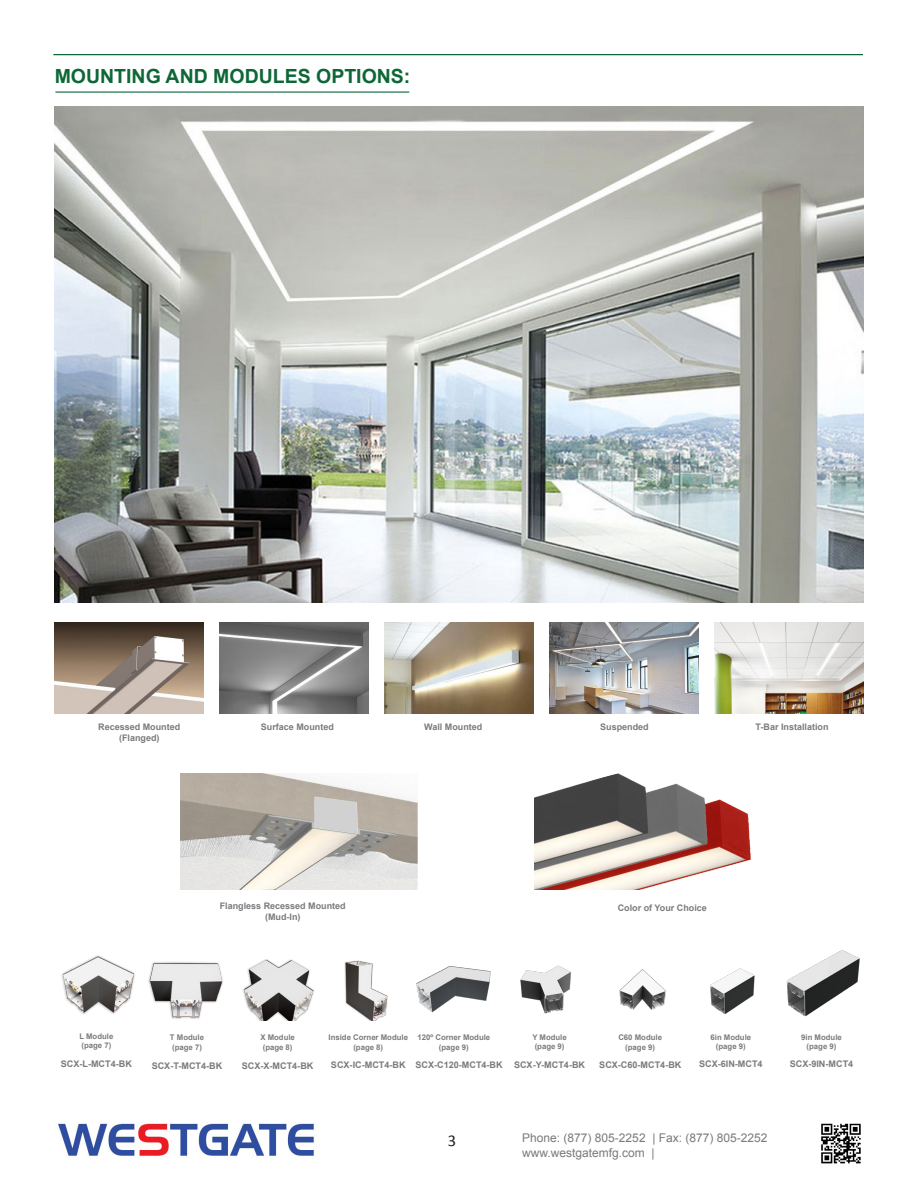
<style>
.page{position:relative;width:918px;height:1188px;background:#fff}
.page>*{position:absolute;margin:0;border:0;box-sizing:border-box;transform-origin:0 0}
.t1{font:700 19.5px "Arial";color:#0d6736}
.t2{font:16.5px "Calibri";color:#231f20}
.t3{font:12px "Arial";color:#787a7d}
.CONTENT_TEXT10{font:700 9.15px "Arial";color:#7a7b7e}
.CONTENT_TEXT10-2{font:700 9px "Arial";color:#7a7b7e}
.CONTENT_TEXT10-3{font:700 7.8px "Arial";color:#7a7b7e}
</style>
<div class="page">
<img style="left:54px;top:622px;width:149px;height:91px">
<img style="left:219px;top:622px;width:149px;height:91px">
<img style="left:385px;top:622px;width:149px;height:91px">
<img style="left:550px;top:622px;width:149px;height:91px">
<img style="left:715px;top:622px;width:149px;height:91px">
<img style="left:58px;top:1123px;width:256px;height:34px">
<img style="left:821px;top:1123px;width:40px;height:41px">
<img style="left:54px;top:107px;width:810px;height:496px">
<hr style="left:54px;top:54px;width:809px;height:1px;background:#0d6736">
<hr style="left:55px;top:92px;width:354px;height:1px;background:#0d6736">
<img style="left:180px;top:773px;width:237px;height:117px">
<img style="left:535px;top:773px;width:216px;height:117px">
<img style="left:243px;top:959px;width:71px;height:61px">
<img style="left:344px;top:960px;width:44px;height:61px">
<img style="left:416px;top:966px;width:75px;height:47px">
<img style="left:619px;top:969px;width:47px;height:41px">
<img style="left:520px;top:965px;width:51px;height:48px">
<img style="left:61px;top:955px;width:74px;height:59px">
<img style="left:148px;top:962px;width:75px;height:57px">
<img style="left:710px;top:968px;width:45px;height:46px">
<img style="left:786px;top:950px;width:74px;height:67px">
<p class="t1" style="left:55px;top:64px;width:357px">MOUNTING AND MODULES OPTIONS:</p>
<p class="CONTENT_TEXT10-2" style="left:98px;top:721px;width:84px">Recessed Mounted</p>
<p class="CONTENT_TEXT10-2" style="left:119px;top:731px;width:42px">(Flanged)</p>
<p class="CONTENT_TEXT10-2" style="left:261px;top:721px;width:75px">Surface Mounted</p>
<p class="CONTENT_TEXT10-2" style="left:424px;top:721px;width:60px">Wall Mounted</p>
<p class="CONTENT_TEXT10-2" style="left:600px;top:721px;width:50px">Suspended</p>
<p class="CONTENT_TEXT10-2" style="left:756px;top:721px;width:75px">T-Bar Installation</p>
<p class="CONTENT_TEXT10-2" style="left:220px;top:900px;width:128px">Flangless Recessed Mounted</p>
<p class="CONTENT_TEXT10-2" style="left:265px;top:911px;width:37px">(Mud-In)</p>
<p class="CONTENT_TEXT10-2" style="left:618px;top:902px;width:91px">Color of Your Choice</p>
<p class="CONTENT_TEXT10-3" style="left:79px;top:1031px;width:36px">L Module</p>
<p class="CONTENT_TEXT10-3" style="left:81px;top:1040px;width:31px">(page 7)</p>
<p class="CONTENT_TEXT10" style="left:61px;top:1058px;width:73px">SCX-L-MCT4-BK</p>
<p class="CONTENT_TEXT10-3" style="left:170px;top:1032px;width:36px">T Module</p>
<p class="CONTENT_TEXT10-3" style="left:172px;top:1042px;width:31px">(page 7)</p>
<p class="CONTENT_TEXT10" style="left:152px;top:1059px;width:72px">SCX-T-MCT4-BK</p>
<p class="CONTENT_TEXT10-3" style="left:260px;top:1032px;width:36px">X Module</p>
<p class="CONTENT_TEXT10-3" style="left:263px;top:1042px;width:31px">(page 8)</p>
<p class="CONTENT_TEXT10" style="left:242px;top:1059px;width:73px">SCX-X-MCT4-BK</p>
<p class="CONTENT_TEXT10-3" style="left:329px;top:1032px;width:81px">Inside Corner Module</p>
<p class="CONTENT_TEXT10-3" style="left:353px;top:1042px;width:31px">(page 8)</p>
<p class="CONTENT_TEXT10" style="left:331px;top:1059px;width:76px">SCX-IC-MCT4-BK</p>
<p class="CONTENT_TEXT10-3" style="left:417px;top:1032px;width:74px">120º Corner Module</p>
<p class="CONTENT_TEXT10-3" style="left:439px;top:1042px;width:31px">(page 9)</p>
<p class="CONTENT_TEXT10" style="left:415px;top:1059px;width:89px">SCX-C120-MCT4-BK</p>
<p class="CONTENT_TEXT10-3" style="left:532px;top:1032px;width:36px">Y Module</p>
<p class="CONTENT_TEXT10-3" style="left:535px;top:1041px;width:31px">(page 9)</p>
<p class="CONTENT_TEXT10" style="left:514px;top:1058px;width:73px">SCX-Y-MCT4-BK</p>
<p class="CONTENT_TEXT10-3" style="left:618px;top:1032px;width:45px">C60 Module</p>
<p class="CONTENT_TEXT10-3" style="left:625px;top:1042px;width:31px">(page 9)</p>
<p class="CONTENT_TEXT10" style="left:599px;top:1059px;width:84px">SCX-C60-MCT4-BK</p>
<p class="CONTENT_TEXT10-3" style="left:711px;top:1032px;width:42px">6in Module</p>
<p class="CONTENT_TEXT10-3" style="left:716px;top:1041px;width:31px">(page 9)</p>
<p class="CONTENT_TEXT10" style="left:699px;top:1058px;width:65px">SCX-6IN-MCT4</p>
<p class="CONTENT_TEXT10-3" style="left:801px;top:1032px;width:42px">9in Module</p>
<p class="CONTENT_TEXT10-3" style="left:807px;top:1041px;width:31px">(page 9)</p>
<p class="CONTENT_TEXT10" style="left:790px;top:1058px;width:65px">SCX-9IN-MCT4</p>
<p class="t2" style="left:448px;top:1131px;width:10px">3</p>
<p class="t3" style="left:522px;top:1130px;width:247px">Phone: (877) 805-2252 | Fax: (877) 805-2252</p>
<p class="t3" style="left:522px;top:1145px;width:134px">www.westgatemfg.com |</p>
</div>
